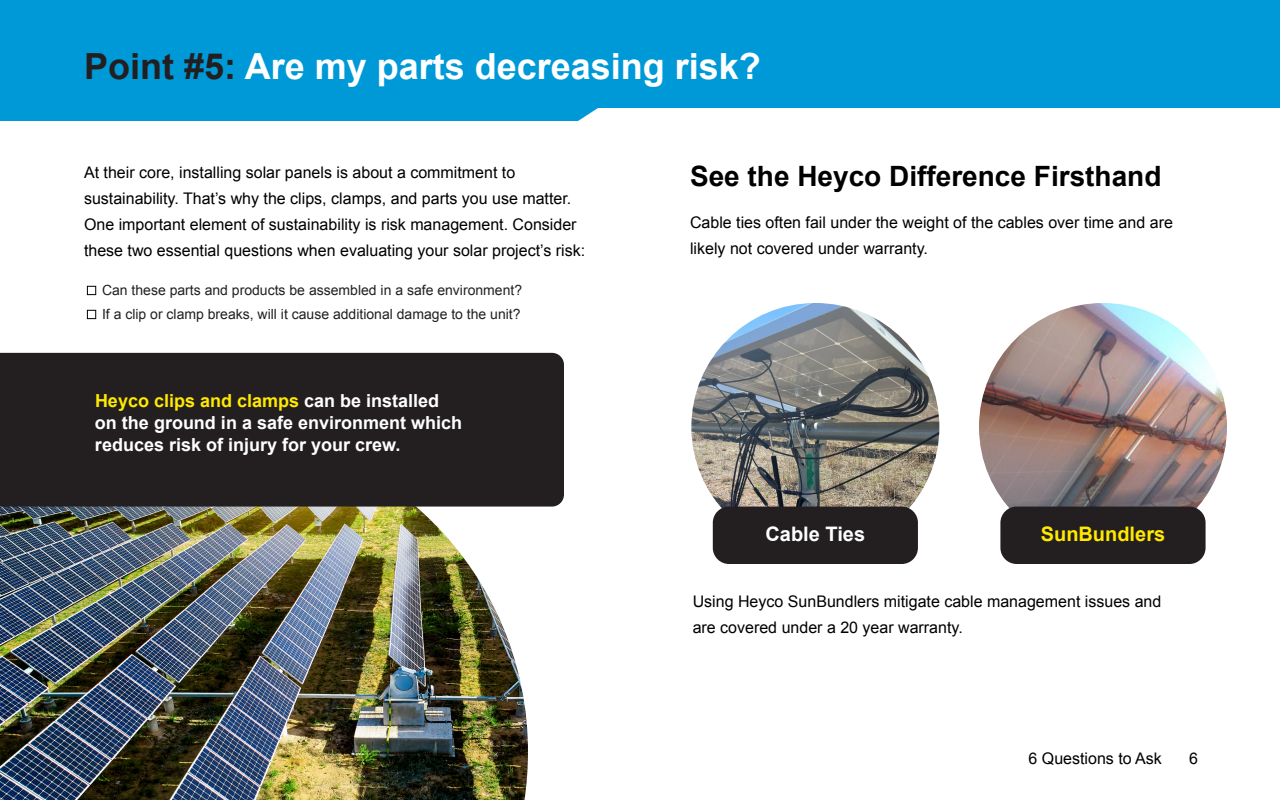
<style>
.page{position:relative;width:1280px;height:800px;background:#fff}
.page>*{position:absolute;margin:0;border:0;box-sizing:border-box;transform-origin:0 0}
.t1{font:700 36px "Arial";color:#fff}
.t2{font:700 28px "Arial";color:#000}
.t3{font:700 20px "Arial";color:#ffe900}
.t4{font:700 20px "Arial";color:#fff}
.Call_Out{font:700 18px/22px "Arial";color:#fff}
.Body_Copy{font:16px/26px "Arial";color:#000}
.t5{font:14px "Arial";color:#231f20}
.s1{color:#231f20}
.s2{color:#000}
.s3{color:#ffe900}
</style>
<div class="page">
<div style="left:0;top:0;width:1280px;height:121px;background:#0099d8"></div>
<img style="left:691px;top:303px;width:248px;height:248px;border-radius:124px">
<img style="left:979px;top:303px;width:248px;height:248px;border-radius:124px">
<img style="left:0;top:507px;width:528px;height:293px">
<div style="left:0;top:353px;width:564px;height:154px;background:#231f20"></div>
<div style="left:713px;top:507px;width:205px;height:57px;background:#231f20;border-radius:16px"></div>
<div style="left:1000px;top:507px;width:206px;height:57px;background:#231f20;border-radius:16px"></div>
<h1 class="t1" style="left:84px;top:42px;width:678px"><span class="s1">Point #5:</span> Are my parts decreasing risk?</h1>
<p class="Body_Copy" style="left:84px;top:159px;width:503px">At their core, installing solar panels is about a commitment to sustainability. That’s why the clips, clamps, and parts you use matter.<br>One important element of sustainability is risk management. Consider these two essential questions when evaluating your solar project’s risk:</p>
<h2 class="t2" style="left:690px;top:158px;width:473px">See the Heyco Difference Firsthand</h2>
<p class="Body_Copy" style="left:690px;top:209px;width:484px">Cable ties often fail under the weight of the cables over time and are likely not covered under warranty.</p>
<p class="t5" style="left:87px;top:281px;width:437px"><span class="s2">■</span> Can these parts and products be assembled in a safe environment?</p>
<p class="t5" style="left:87px;top:305px;width:435px"><span class="s2">■</span> If a clip or clamp breaks, will it cause additional damage to the unit?</p>
<p class="Call_Out" style="left:95px;top:390px;width:369px"><span class="s3">Heyco clips and clamps</span> can be installed on the ground in a safe environment which reduces risk of injury for your crew.</p>
<h3 class="t4" style="left:766px;top:521px;width:101px">Cable Ties</h3>
<h3 class="t3" style="left:1041px;top:521px;width:126px">SunBundlers</h3>
<p class="Body_Copy" style="left:693px;top:588px;width:470px">Using Heyco SunBundlers mitigate cable management issues and are covered under a 20 year warranty.</p>
<p class="Body_Copy" style="left:1029px;top:745px;width:135px">6 Questions to Ask</p>
<p class="Body_Copy" style="left:1189px;top:745px;width:10px">6</p>
</div>
